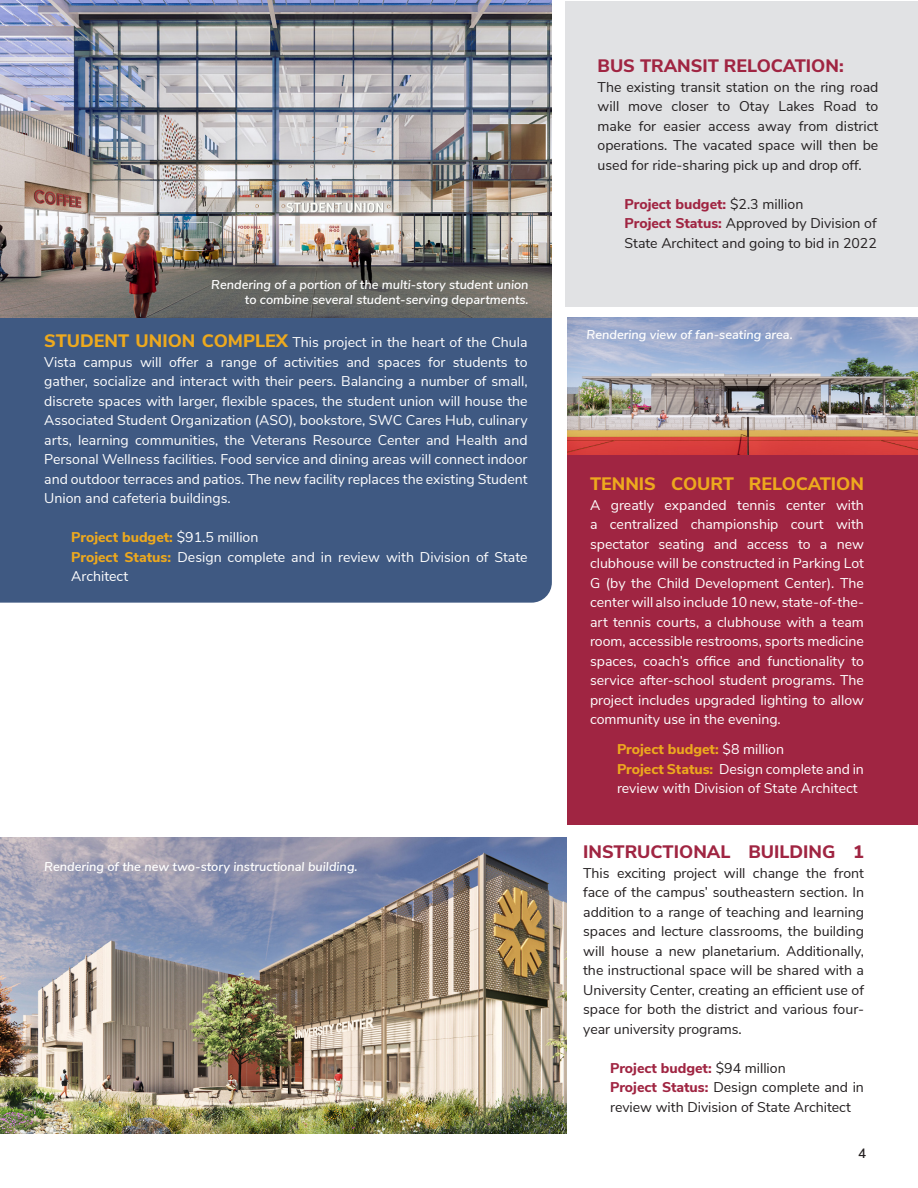
<style>
.page{position:relative;width:918px;height:1188px;background:#fff}
.page>*{position:absolute;margin:0;border:0;box-sizing:border-box;transform-origin:0 0}
._1_Nunito_Body_Text{font:800 18px "Nunito Sans";color:#a02542}
._1_Nunito_Body_Text-2{font:800 18px "Nunito Sans";color:#eda91e}
._1_Nunito_Body_Text-3{font:14.1px/19.5px "Nunito Sans";color:#fff;text-align:justify}
._1_Nunito_Body_Text-4{font:14.1px/19.5px "Nunito Sans";color:#231f20;text-align:justify}
._1_Nunito_Body_Text-5{font:800 14.1px "Nunito Sans";color:#a02542}
._1_Nunito_Body_Text-6{font:800 14.1px "Nunito Sans";color:#eda91e}
._1_Nunito_Body_Text-7{font:600 13.5px "Nunito Sans";color:#231f20}
.Nunito_Body_Text{font:italic 600 12.75px/15.3px "Nunito Sans";color:#fff;text-align:right}
.s1{font-weight:800;font-size:18px;color:#eda91e}
.s2{font-weight:400;color:#fff}
.s3{font-weight:800;color:#eda91e}
.s4{font-weight:400;color:#231f20}
.s5{font-weight:800;color:#a02542}
</style>
<div class="page">
<div style="left:0;top:318px;width:552px;height:285px;background:#3f5982"></div>
<svg style="left:0;top:837px;width:1px;height:297px"></svg>
<div style="left:566px;top:1px;width:352px;height:306px;background:#e1e2e4"></div>
<div style="left:567px;top:343px;width:351px;height:482px;background:#a02542"></div>
<img style="left:567px;top:318px;width:351px;height:137px">
<img style="left:1px;top:837px;width:566px;height:297px">
<img style="left:0;top:0;width:552px;height:318px">
<p class="Nunito_Body_Text" style="left:211px;top:276px;width:319px">Rendering of a portion of the multi-story student union to combine several student-serving departments.</p>
<p class="_1_Nunito_Body_Text-3" style="left:44px;top:332px;width:485px"><span class="s1">STUDENT UNION COMPLEX</span> This project in the heart of the Chula Vista campus will offer a range of activities and spaces for students to gather, socialize and interact with their peers. Balancing a number of small, discrete spaces with larger, flexible spaces, the student union will house the Associated Student Organization (ASO), bookstore, SWC Cares Hub, culinary arts, learning communities, the Veterans Resource Center and Health and Personal Wellness facilities. Food service and dining areas will connect indoor and outdoor terraces and patios. The new facility replaces the existing Student Union and cafeteria buildings.</p>
<p class="_1_Nunito_Body_Text-6" style="left:71px;top:527px;width:189px">Project budget: <span class="s2">$91.5 million</span></p>
<p class="_1_Nunito_Body_Text-3" style="left:71px;top:546px;width:458px"><span class="s3">Project Status:</span> Design complete and in review with Division of State<br>Architect</p>
<p class="Nunito_Body_Text" style="left:44px;top:859px;width:315px">Rendering of the new two-story instructional building.</p>
<p class="_1_Nunito_Body_Text" style="left:598px;top:53px;width:248px">BUS TRANSIT RELOCATION:</p>
<p class="_1_Nunito_Body_Text-4" style="left:598px;top:76px;width:282px">The existing transit station on the ring road will move closer to Otay Lakes Road to make for easier access away from district operations. The vacated space will then be used for ride-sharing pick up and drop off.</p>
<p class="_1_Nunito_Body_Text-5" style="left:625px;top:193px;width:180px">Project budget: <span class="s4">$2.3 million</span></p>
<p class="_1_Nunito_Body_Text-4" style="left:625px;top:213px;width:254px"><span class="s5">Project Status:</span> Approved by Division of<br>State Architect and going to bid in 2022</p>
<p class="Nunito_Body_Text" style="left:587px;top:326px;width:208px">Rendering view of fan-seating area.</p>
<p class="_1_Nunito_Body_Text-2" style="left:590px;top:471px;width:275px">TENNIS COURT RELOCATION</p>
<p class="_1_Nunito_Body_Text-3" style="left:590px;top:494px;width:275px">A greatly expanded tennis center with a centralized championship court with spectator seating and access to a new clubhouse will be constructed in Parking Lot G (by the Child Development Center). The center will also include 10 new, state-of-the&shy;art tennis courts, a clubhouse with a team room, accessible restrooms, sports medicine spaces, coach’s office and functionality to service after-school student programs. The project includes upgraded lighting to allow community use in the evening.</p>
<p class="_1_Nunito_Body_Text-6" style="left:617px;top:739px;width:169px">Project budget: <span class="s2">$8 million</span></p>
<p class="_1_Nunito_Body_Text-3" style="left:617px;top:758px;width:248px"><span class="s3">Project Status:</span> Design complete and in review with Division of State Architect</p>
<p class="_1_Nunito_Body_Text" style="left:583px;top:839px;width:282px">INSTRUCTIONAL BUILDING 1</p>
<p class="_1_Nunito_Body_Text-4" style="left:583px;top:862px;width:282px">This exciting project will change the front face of the campus’ southeastern section. In addition to a range of teaching and learning spaces and lecture classrooms, the building will house a new planetarium. Additionally, the instructional space will be shared with a University Center, creating an efficient use of space for both the district and various four&shy;year university programs.</p>
<p class="_1_Nunito_Body_Text-5" style="left:610px;top:1058px;width:177px">Project budget: <span class="s4">$94 million</span></p>
<p class="_1_Nunito_Body_Text-4" style="left:610px;top:1077px;width:255px"><span class="s5">Project Status:</span> Design complete and in review with Division of State Architect</p>
<p class="_1_Nunito_Body_Text-7" style="left:858px;top:1144px;width:10px">4</p>
</div>
